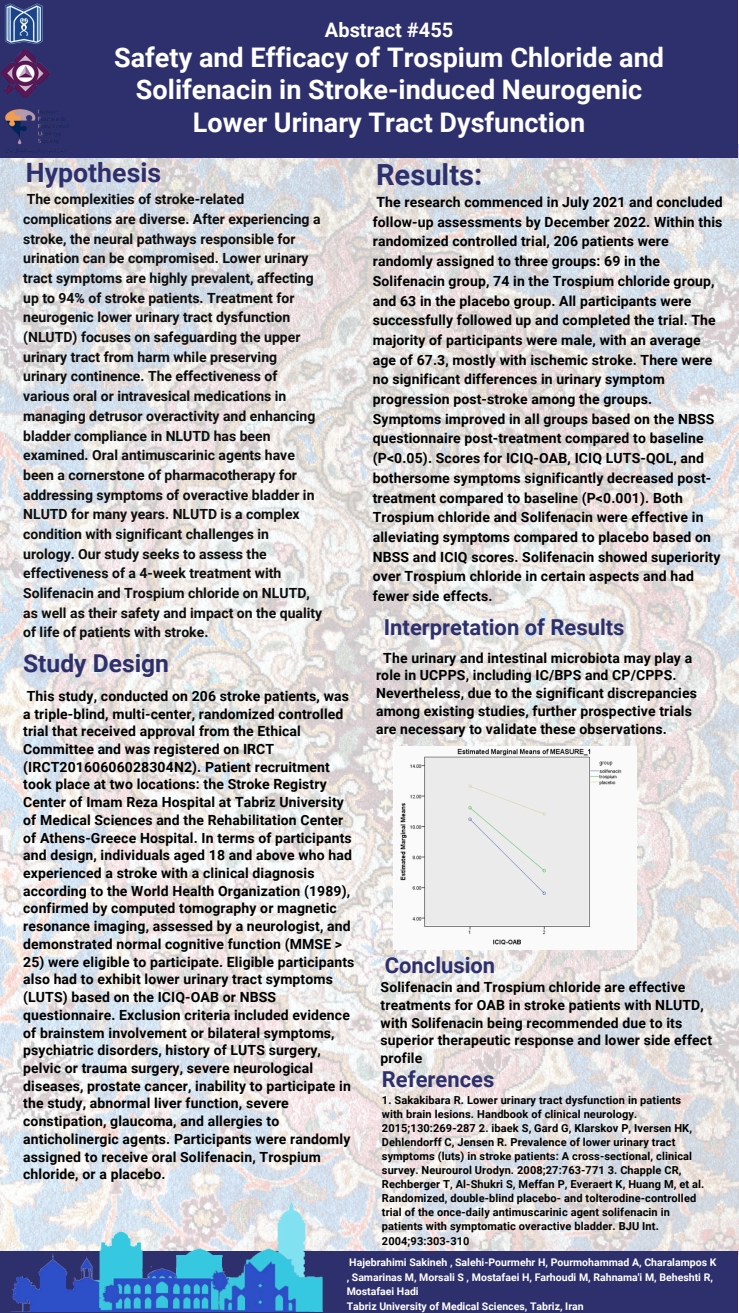
<style>
.page{position:relative;width:739px;height:1313px;background:#fff}
.page>*{position:absolute;margin:0;border:0;box-sizing:border-box;transform-origin:0 0}
.t1{font:700 29.05px "Roboto";color:#2e306d}
.t2{font:700 27.04px/32.2px "Roboto";color:#fff;text-align:center}
.t3{font:700 26.69px "Roboto";color:#2e306d}
.t4{font:700 24.59px "Roboto";color:#2e306d}
.t5{font:700 21.96px "Roboto";color:#2e306d}
.t6{font:700 20.04px "Roboto";color:#fff}
.t7{font:700 14px/17.7px "Roboto";letter-spacing:.01em;color:#000}
.t8{font:700 14px/19.7px "Roboto";color:#0d0d0d}
.t9{font:700 11.03px/14px "Roboto";letter-spacing:.01em;color:#000}
.t10{font:700 10.5px/14.6px "Roboto";color:#fff}
</style>
<div class="page">
<img style="left:0;top:145px;width:738px;height:1111px">
<div style="left:0;top:0;width:737px;height:157px;background:#2e306d"></div>
<div style="left:0;top:1250px;width:737px;height:62px;background:#2e306d"></div>
<img style="left:5px;top:4px;width:38px;height:40px">
<img style="left:1px;top:50px;width:49px;height:48px">
<img style="left:0;top:1197px;width:336px;height:114px">
<img style="left:4px;top:109px;width:65px;height:49px">
<img style="left:393px;top:746px;width:243px;height:204px">
<h1 class="t6" style="left:325px;top:18px;width:130px">Abstract #455</h1>
<h1 class="t2" style="left:114px;top:42px;width:551px">Safety and Efficacy of Trospium Chloride and<br>Solifenacin in Stroke-induced Neurogenic<br>Lower Urinary Tract Dysfunction</h1>
<h2 class="t3" style="left:26px;top:157px;width:137px">Hypothesis</h2>
<h4 class="t8" style="left:23px;top:189px;width:300px">The complexities of stroke-related complications are diverse. After experiencing a stroke, the neural pathways responsible for urination can be compromised. Lower urinary tract symptoms are highly prevalent, affecting up to 94% of stroke patients. Treatment for neurogenic lower urinary tract dysfunction (NLUTD) focuses on safeguarding the upper urinary tract from harm while preserving urinary continence. The effectiveness of various oral or intravesical medications in managing detrusor overactivity and enhancing bladder compliance in NLUTD has been examined. Oral antimuscarinic agents have been a cornerstone of pharmacotherapy for addressing symptoms of overactive bladder in NLUTD for many years. NLUTD is a complex condition with significant challenges in urology. Our study seeks to assess the effectiveness of a 4-week treatment with Solifenacin and Trospium chloride on NLUTD, as well as their safety and impact on the quality of life of patients with stroke.</h4>
<h1 class="t7" style="left:372px;top:192px;width:351px;line-height:19.7px">The research commenced in July 2021 and concluded follow-up assessments by December 2022. Within this randomized controlled trial, 206 patients were randomly assigned to three groups: 69 in the Solifenacin group, 74 in the Trospium chloride group, and 63 in the placebo group. All participants were successfully followed up and completed the trial. The majority of participants were male, with an average age of 67.3, mostly with ischemic stroke. There were no significant differences in urinary symptom progression post-stroke among the groups.<br>Symptoms improved in all groups based on the NBSS questionnaire post-treatment compared to baseline (P&lt;0.05). Scores for ICIQ-OAB, ICIQ LUTS-QOL, and bothersome symptoms significantly decreased post&shy;treatment compared to baseline (P&lt;0.001). Both Trospium chloride and Solifenacin were effective in alleviating symptoms compared to placebo based on NBSS and ICIQ scores. Solifenacin showed superiority over Trospium chloride in certain aspects and had fewer side effects.</h1>
<h4 class="t1" style="left:376px;top:158px;width:108px">Results:</h4>
<p class="t5" style="left:384px;top:614px;width:242px">Interpretation of Results</p>
<h3 class="t4" style="left:23px;top:649px;width:147px">Study Design</h3>
<h4 class="t7" style="left:376px;top:649px;width:322px;text-indent:7px">The urinary and intestinal microbiota may play a role in UCPPS, including IC/BPS and CP/CPPS.<br>Nevertheless, due to the significant discrepancies among existing studies, further prospective trials are necessary to validate these observations.</h4>
<h4 class="t7" style="left:23px;top:687px;width:330px">This study, conducted on 206 stroke patients, was a triple-blind, multi-center, randomized controlled trial that received approval from the Ethical Committee and was registered on IRCT (IRCT20160606028304N2). Patient recruitment took place at two locations: the Stroke Registry Center of Imam Reza Hospital at Tabriz University of Medical Sciences and the Rehabilitation Center of Athens-Greece Hospital. In terms of participants and design, individuals aged 18 and above who had experienced a stroke with a clinical diagnosis according to the World Health Organization (1989), confirmed by computed tomography or magnetic resonance imaging, assessed by a neurologist, and demonstrated normal cognitive function (MMSE &gt;</h4>
<h4 class="t7" style="left:23px;top:953px;width:332px">25) were eligible to participate. Eligible participants also had to exhibit lower urinary tract symptoms (LUTS) based on the ICIQ-OAB or NBSS questionnaire. Exclusion criteria included evidence of brainstem involvement or bilateral symptoms, psychiatric disorders, history of LUTS surgery, pelvic or trauma surgery, severe neurological diseases, prostate cancer, inability to participate in the study, abnormal liver function, severe constipation, glaucoma, and allergies to anticholinergic agents. Participants were randomly assigned to receive oral Solifenacin, Trospium chloride, or a placebo.</h4>
<h3 class="t5" style="left:384px;top:952px;width:112px">Conclusion</h3>
<h4 class="t7" style="left:380px;top:978px;width:333px">Solifenacin and Trospium chloride are effective treatments for OAB in stroke patients with NLUTD, with Solifenacin being recommended due to its superior therapeutic response and lower side effect profile</h4>
<h3 class="t5" style="left:382px;top:1067px;width:114px">References</h3>
<p class="t9" style="left:382px;top:1093px;width:324px">1. Sakakibara R. Lower urinary tract dysfunction in patients with brain lesions. Handbook of clinical neurology.<br>2015;130:269-287 2. ibaek S, Gard G, Klarskov P, Iversen HK, Dehlendorff C, Jensen R. Prevalence of lower urinary tract symptoms (luts) in stroke patients: A cross-sectional, clinical survey. Neurourol Urodyn. 2008;27:763-771 3. Chapple CR, Rechberger T, Al-Shukri S, Meffan P, Everaert K, Huang M, et al.<br>Randomized, double-blind placebo- and tolterodine-controlled trial of the once-daily antimuscarinic agent solifenacin in patients with symptomatic overactive bladder. BJU Int.<br>2004;93:303-310</p>
<p class="t10" style="left:346px;top:1255px;width:371px">Hajebrahimi Sakineh , Salehi-Pourmehr H, Pourmohammad A, Charalampos K , Samarinas M, Morsali S , Mostafaei H, Farhoudi M, Rahnama'i M, Beheshti R,<br>Mostafaei Hadi</p>
<p class="t10" style="left:346px;top:1299px;width:238px">Tabriz University of Medical Sciences, Tabriz, Iran</p>
</div>
